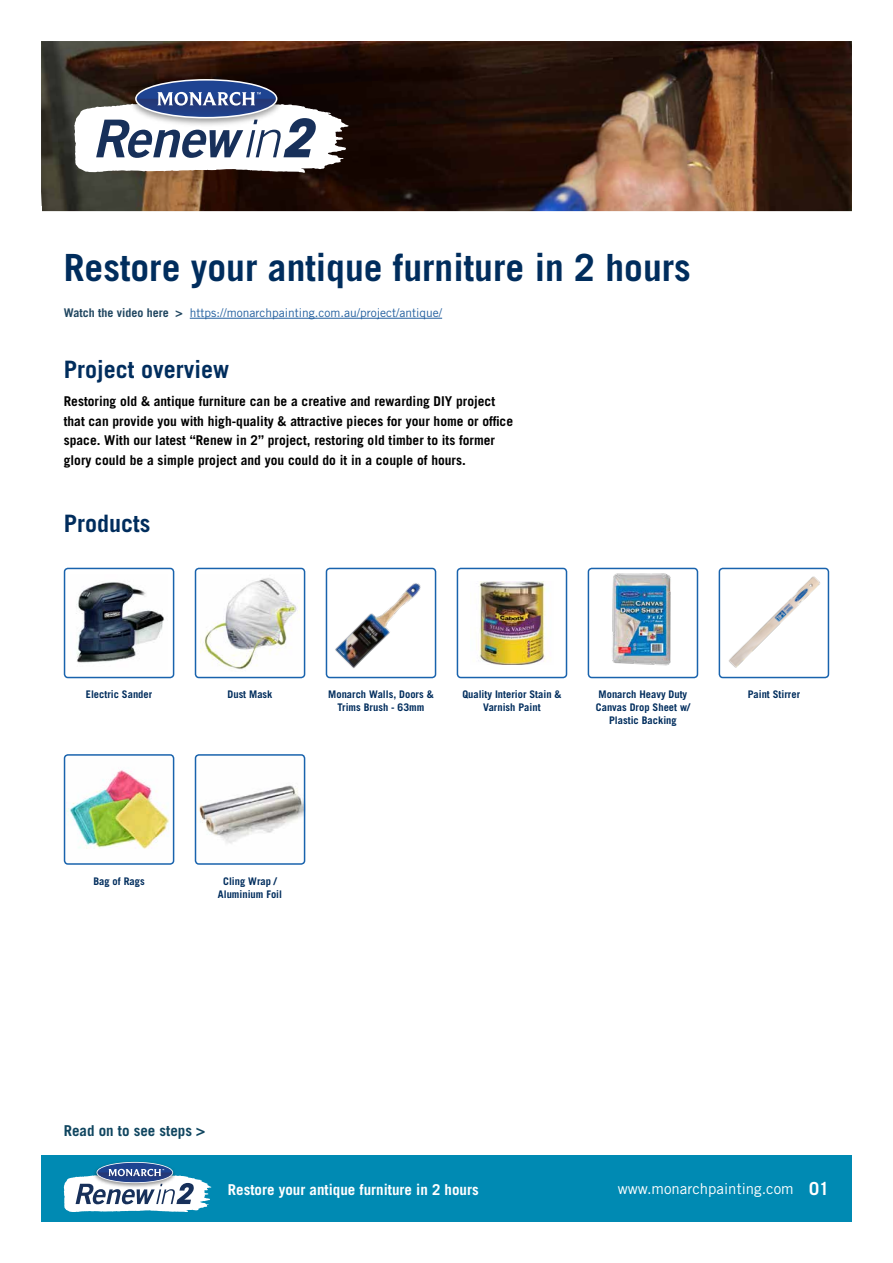
<style>
.page{position:relative;width:893px;height:1263px;background:#fff}
.page>*{position:absolute;margin:0;border:0;box-sizing:border-box;transform-origin:0 0}
.t1{font:700 37.5px "Trade Gothic";color:#002d5d}
.t2{font:700 24px "Trade Gothic";color:#002d5d}
.t3{font:700 15px "Trade Gothic";color:#fff}
.t4{font:15px "Trade Gothic";color:#fff}
.t5{font:700 15px "Trade Gothic";color:#0f455f}
.t6{font:700 13.5px/19.5px "Trade Gothic";color:#000}
.t7{font:12px "Trade Gothic";color:#215e9e}
.t8{font:700 10.5px/12.6px "Trade Gothic";color:#002d5d;text-align:center}
.s1{font-weight:700;color:#204660}
.s2{font-weight:700;font-size:18px}
</style>
<div class="page">
<div style="left:41px;top:1155px;width:811px;height:67px;background:#008ab3"></div>
<svg style="left:64px;top:1162px;width:147px;height:50px"></svg>
<img style="left:41px;top:41px;width:811px;height:170px">
<img style="left:478px;top:581px;width:68px;height:84px">
<div style="left:457px;top:568px;width:110px;height:110px;border:2px solid #1963ad;border-radius:4px"></div>
<img style="left:76px;top:582px;width:88px;height:81px">
<div style="left:64px;top:568px;width:110px;height:110px;border:2px solid #1963ad;border-radius:4px"></div>
<hr style="left:190px;top:318px;width:252px;height:1px;background:#215e9e">
<svg style="left:74px;top:79px;width:274px;height:94px"></svg>
<img style="left:612px;top:573px;width:59px;height:93px">
<div style="left:588px;top:568px;width:110px;height:110px;border:2px solid #1963ad;border-radius:4px"></div>
<img style="left:195px;top:754px;width:110px;height:111px">
<div style="left:195px;top:754px;width:110px;height:111px;border:2px solid #1963ad;border-radius:4px"></div>
<img style="left:67px;top:770px;width:103px;height:79px">
<div style="left:64px;top:754px;width:110px;height:111px;border:2px solid #1963ad;border-radius:4px"></div>
<img style="left:335px;top:583px;width:86px;height:86px">
<div style="left:326px;top:568px;width:110px;height:110px;border:2px solid #1963ad;border-radius:4px"></div>
<img style="left:719px;top:568px;width:110px;height:110px">
<div style="left:719px;top:568px;width:110px;height:110px;border:2px solid #1963ad;border-radius:4px"></div>
<img style="left:200px;top:578px;width:100px;height:91px">
<div style="left:195px;top:568px;width:110px;height:110px;border:2px solid #1963ad;border-radius:4px"></div>
<h1 class="t1" style="left:64px;top:245px;width:629px">Restore your antique furniture in 2 hours</h1>
<p class="t7" style="left:64px;top:305px;width:380px"><span class="s1">Watch the video here &gt;</span> https://monarchpainting.com.au/project/antique/</p>
<h2 class="t2" style="left:64px;top:355px;width:167px">Project overview</h2>
<p class="t6" style="left:64px;top:392px;width:451px">Restoring old &amp; antique furniture can be a creative and rewarding DIY project that can provide you with high-quality &amp; attractive pieces for your home or office space. With our latest “Renew in 2” project, restoring old timber to its former glory could be a simple project and you could do it in a couple of hours.</p>
<h2 class="t2" style="left:64px;top:509px;width:88px">Products</h2>
<p class="t8" style="left:462px;top:688px;width:101px">Quality Interior Stain &amp;<br>Varnish Paint</p>
<p class="t8" style="left:86px;top:688px;width:68px">Electric Sander</p>
<p class="t8" style="left:328px;top:688px;width:107px">Monarch Walls, Doors &amp;<br>Trims Brush - 63mm</p>
<p class="t8" style="left:228px;top:688px;width:46px">Dust Mask</p>
<p class="t8" style="left:596px;top:688px;width:95px">Monarch Heavy Duty<br>Canvas Drop Sheet w/<br>Plastic Backing</p>
<p class="t8" style="left:748px;top:688px;width:54px">Paint Stirrer</p>
<p class="t8" style="left:93px;top:875px;width:53px">Bag of Rags</p>
<p class="t8" style="left:218px;top:875px;width:66px">Cling Wrap /<br>Aluminium Foil</p>
<p class="t5" style="left:64px;top:1122px;width:143px">Read on to see steps &gt;</p>
<p class="t3" style="left:228px;top:1181px;width:252px">Restore your antique furniture in 2 hours</p>
<p class="t4" style="left:618px;top:1180px;width:213px">www.monarchpainting.com <span class="s2">01</span></p>
</div>
